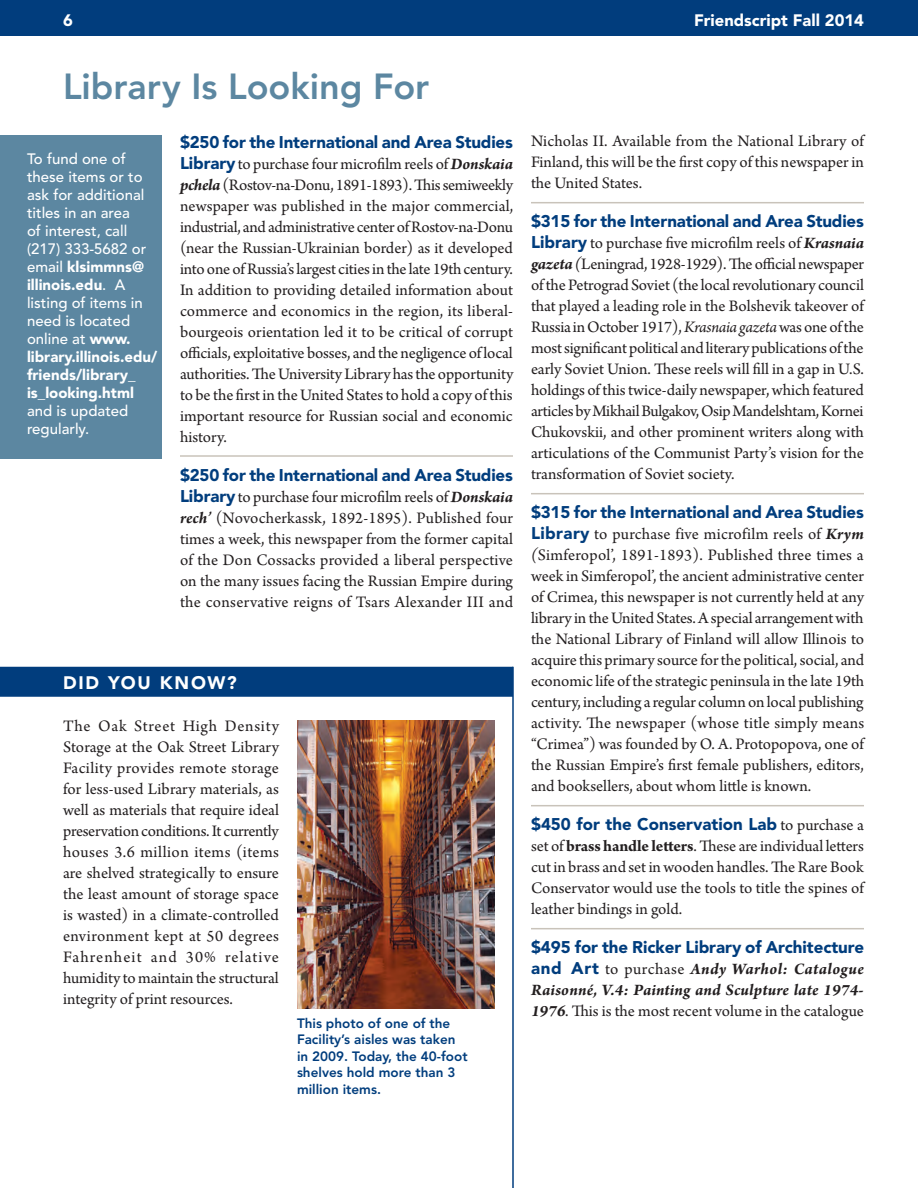
<style>
.page{position:relative;width:918px;height:1188px;background:#fff}
.page>*{position:absolute;margin:0;border:0;box-sizing:border-box;transform-origin:0 0}
.t1{font:800 36px "Avenir LT Std";color:#5c87a1}
.t2{font:900 18px "Avenir LT Std";letter-spacing:.095em;color:#fff}
.t3{font:16.8px/21px "Arno Pro";color:#231f20;text-align:justify}
.t4{font:900 16.8px "Avenir LT Std";letter-spacing:-.01em;color:#013d7d}
.t5{font:italic 700 16.8px/21px "Arno Pro";letter-spacing:.015em;color:#231f20;text-align:justify}
.t6{font:900 16.5px "Avenir LT Std";color:#fff}
.t7{font:500 15px/18px "Avenir LT Std";color:#fff}
.t8{font:800 13.5px/16.5px "Avenir LT Std";color:#013d7d}
.s1{font-weight:900}
.s2{font-family:"Avenir LT Std";font-weight:900;color:#013d7d}
.s3{font-weight:700;font-style:italic}
.s4{font-style:italic}
.s5{font-family:"Arno Pro";font-weight:400;color:#231f20}
.s6{font-weight:700}
.s7{font-family:"Avenir LT Std";font-weight:900;font-style:normal;color:#013d7d}
.s8{font-weight:400;font-style:normal}
</style>
<div class="page">
<div style="left:0;top:0;width:918px;height:36px;background:#013d7d"></div>
<hr style="left:180px;top:455px;width:333px;height:2px;background:#c9c3ba">
<hr style="left:531px;top:202px;width:333px;height:1px;background:#c9c3ba">
<hr style="left:531px;top:493px;width:333px;height:1px;background:#c9c3ba">
<hr style="left:531px;top:805px;width:333px;height:1px;background:#c9c3ba">
<hr style="left:531px;top:928px;width:333px;height:1px;background:#c9c3ba">
<div style="left:0;top:135px;width:162px;height:324px;background:#5c87a1"></div>
<img style="left:297px;top:721px;width:198px;height:288px">
<div style="left:0;top:667px;width:513px;height:30px;background:#013d7d"></div>
<hr style="left:512px;top:667px;width:2px;height:521px;background:#013d7d">
<p class="t6" style="left:63px;top:10px;width:11px">6</p>
<p class="t6" style="left:694px;top:10px;width:171px">Friendscript Fall 2014</p>
<h1 class="t1" style="left:63px;top:65px;width:368px">Library Is Looking For</h1>
<p class="t7" style="left:27px;top:151px;width:132px">To fund one of these items or to ask for additional titles in an area<br>of interest, call (217) 333-5682 or email <span class="s1">klsimmns@ illinois.edu</span>. A listing of items in need is located online at <span class="s1">www. library.illinois.edu/ friends/library_ is_looking.html</span></p>
<p class="t7" style="left:27px;top:403px;width:103px">and is updated regularly.</p>
<p class="t4" style="left:180px;top:132px;width:334px">$250 for the International and Area Studies</p>
<p class="t3" style="left:180px;top:154px;width:335px"><span class="s2">Library</span>to purchase four microfilm reels of <span class="s3">Donskaia pchela</span> (Rostov-na-Donu, 1891-1893). This semiweekly newspaper was published in the major commercial, industrial, and administrative center of Rostov-na-Donu (near the Russian-Ukrainian border) as it developed into one of Russia’s largest cities in the late 19th century.<br>In addition to providing detailed information about commerce and economics in the region, its liberal&shy;bourgeois orientation led it to be critical of corrupt officials, exploitative bosses, and the negligence of local authorities. The University Library has the opportunity to be the first in the United States to hold a copy of this important resource for Russian social and economic history.</p>
<p class="t4" style="left:180px;top:465px;width:334px">$250 for the International and Area Studies</p>
<p class="t3" style="left:180px;top:487px;width:335px"><span class="s2">Library</span>to purchase four microfilm reels of <span class="s3">Donskaia rech’</span> (Novocherkassk, 1892-1895). Published four times a week, this newspaper from the former capital of the Don Cossacks provided a liberal perspective on the many issues facing the Russian Empire during the conservative reigns of Tsars Alexander III and</p>
<p class="t2" style="left:63px;top:671px;width:176px">Di d You Know?</p>
<p class="t3" style="left:63px;top:717px;width:218px">The Oak Street High Density Storage at the Oak Street Library Facility provides remote storage for less-used Library materials, as well as materials that require ideal preservation conditions. It currently houses 3.6 million items (items are shelved strategically to ensure the least amount of storage space is wasted) in a climate-controlled environment kept at 50 degrees Fahrenheit and 30% relative humidity to maintain the structural integrity of print resources.</p>
<p class="t8" style="left:297px;top:1015px;width:172px">This photo of one of the<br>Facility’s aisles was taken in 2009. Today, the 40-foot shelves hold more than 3 million items.</p>
<p class="t3" style="left:531px;top:132px;width:335px">Nicholas II. Available from the National Library of Finland, this will be the first copy of this newspaper in the United States.</p>
<p class="t4" style="left:531px;top:211px;width:334px">$315 for the International and Area Studies</p>
<p class="t3" style="left:531px;top:234px;width:335px"><span class="s2">Library</span> to purchase five microfilm reels of <span class="s3">Krasnaia gazeta</span> <span class="s4">(</span>Leningrad, 1928-1929). The official newspaper of the Petrograd Soviet (the local revolutionary council that played a leading role in the Bolshevik takeover of Russia in October 1917), <span class="s4">Krasnaia gazeta</span> was one of the most significant political and literary publications of the early Soviet Union. These reels will fill in a gap in U.S. holdings of this twice-daily newspaper, which featured articles by Mikhail Bulgakov, Osip Mandelshtam, Kornei Chukovskii, and other prominent writers along with articulations of the Communist Party’s vision for the transformation of Soviet society.</p>
<p class="t4" style="left:531px;top:502px;width:334px">$315 for the International and Area Studies</p>
<p class="t3" style="left:531px;top:525px;width:335px"><span class="s2">Library</span> to purchase five microfilm reels of <span class="s3">Krym </span><span class="s4">(</span>Simferopol’, 1891-1893). Published three times a week in Simferopol’, the ancient administrative center of Crimea, this newspaper is not currently held at any library in the United States. A special arrangement with the National Library of Finland will allow Illinois to acquire this primary source for the political, social, and economic life of the strategic peninsula in the late 19th century, including a regular column on local publishing activity. The newspaper (whose title simply means “Crimea”) was founded by O. A. Protopopova, one of the Russian Empire’s first female publishers, editors, and booksellers, about whom little is known.</p>
<p class="t4" style="left:531px;top:814px;width:334px">$450 for the Conservation Lab <span class="s5">to purchase a</span></p>
<p class="t3" style="left:531px;top:837px;width:334px">set of <span class="s6">brass handle letters</span>. These are individual letters cut in brass and set in wooden handles. The Rare Book Conservator would use the tools to title the spines of leather bindings in gold.</p>
<p class="t4" style="left:531px;top:937px;width:335px">$495 for the Ricker Library of Architecture</p>
<p class="t5" style="left:531px;top:959px;width:335px"><span class="s7">and Art</span> <span class="s8">to purchase</span> Andy Warhol: Catalogue Raisonné, V.4: Painting and Sculpture late 1974- 1976<span class="s8">. This is the most recent volume in the catalogue</span></p>
</div>
